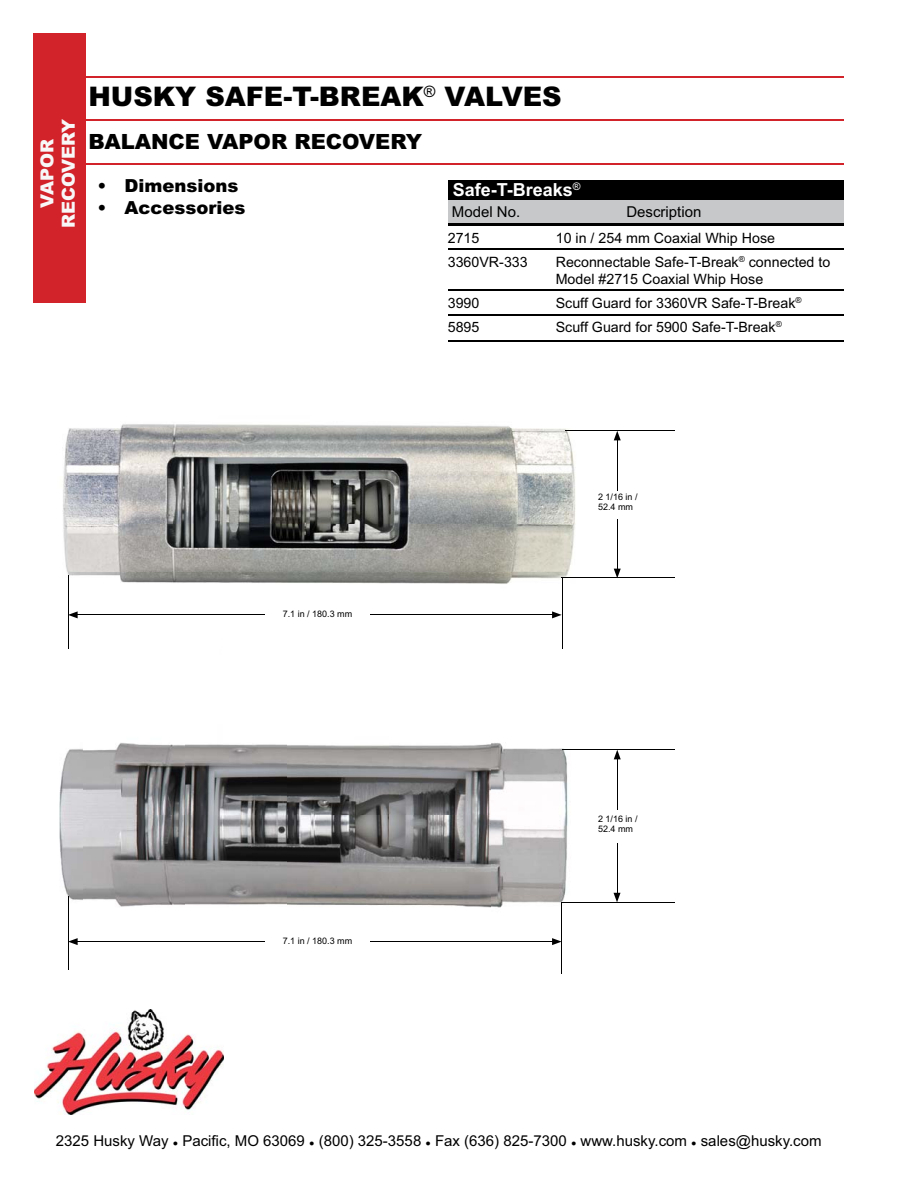
<style>
.page{position:relative;width:918px;height:1188px;background:#fff}
.page>*{position:absolute;margin:0;border:0;box-sizing:border-box;transform-origin:0 0}
.t1{font:900 27px "Arial";color:#000}
.t2{font:900 21px "Arial";color:#000}
.t3{font:900 18px "Arial";color:#000}
.t4{font:700 18px "Arial";color:#fff}
.t5{font:900 18px/21.6px "Arial";color:#f8f8f9;text-align:center}
.t6{font:15px "Arial";color:#000}
.t7{font:14.25px/17.1px "Arial";color:#000}
.t8{font:9px/10.8px "Arial";color:#000}
.s1{font-size:9px}
</style>
<div class="page">
<div style="left:448px;top:182px;width:396px;height:43px;background:#c6c8ca"></div>
<hr style="left:34px;top:76px;width:810px;height:2px;background:#d2232a">
<hr style="left:34px;top:119px;width:810px;height:2px;background:#d2232a">
<hr style="left:34px;top:163px;width:810px;height:1px;background:#d2232a">
<div style="left:34px;top:33px;width:52px;height:270px;background:#d2232a"></div>
<img style="left:35px;top:1011px;width:189px;height:103px">
<hr style="left:448px;top:223px;width:396px;height:3px;background:#000">
<div style="left:448px;top:180px;width:396px;height:20px;background:#000"></div>
<img style="left:63px;top:424px;width:547px;height:195px">
<img style="left:59px;top:743px;width:509px;height:268px">
<hr style="left:448px;top:248px;width:396px;height:1px;background:#000">
<hr style="left:448px;top:290px;width:396px;height:1px;background:#000">
<hr style="left:448px;top:314px;width:396px;height:2px;background:#000">
<hr style="left:448px;top:340px;width:396px;height:2px;background:#000">
<hr style="left:566px;top:430px;width:109px;height:1px;background:#000">
<hr style="left:563px;top:749px;width:112px;height:1px;background:#000">
<hr style="left:562px;top:578px;width:113px;height:1px;background:#000">
<hr style="left:561px;top:902px;width:114px;height:1px;background:#000">
<hr style="left:562px;top:578px;width:1px;height:71px;background:#000">
<hr style="left:561px;top:902px;width:1px;height:72px;background:#000">
<hr style="left:68px;top:575px;width:1px;height:74px;background:#000">
<hr style="left:68px;top:896px;width:1px;height:74px;background:#000">
<hr style="left:617px;top:438px;width:1px;height:53px;background:#000">
<svg style="left:614px;top:431px;width:7px;height:9px"></svg>
<hr style="left:617px;top:757px;width:1px;height:53px;background:#000">
<svg style="left:614px;top:750px;width:7px;height:9px"></svg>
<hr style="left:617px;top:519px;width:1px;height:52px;background:#000">
<svg style="left:614px;top:569px;width:7px;height:9px"></svg>
<hr style="left:617px;top:844px;width:1px;height:51px;background:#000">
<svg style="left:614px;top:893px;width:7px;height:9px"></svg>
<hr style="left:75px;top:941px;width:190px;height:1px;background:#000">
<svg style="left:69px;top:938px;width:9px;height:7px"></svg>
<hr style="left:75px;top:614px;width:190px;height:1px;background:#000">
<svg style="left:69px;top:611px;width:9px;height:7px"></svg>
<hr style="left:370px;top:941px;width:184px;height:1px;background:#000">
<svg style="left:552px;top:938px;width:9px;height:7px"></svg>
<hr style="left:370px;top:614px;width:184px;height:1px;background:#000">
<svg style="left:552px;top:611px;width:10px;height:7px"></svg>
<p class="t5" style="left:38px;top:228px;width:111px;rotate:-90deg">VAPOR<br>RECOVERY</p>
<h1 class="t1" style="left:88px;top:87px;width:475px">HUSKY SAFE-T-BREAK<sup>®</sup> VALVES</h1>
<h2 class="t2" style="left:88px;top:134px;width:335px">BALANCE VAPOR RECOVERY</h2>
<p class="t3" style="left:98px;top:179px;width:143px">• Dimensions</p>
<p class="t3" style="left:98px;top:201px;width:149px">• Accessories</p>
<p class="t4" style="left:453px;top:179px;width:129px">Safe-T-Breaks<sup>®</sup></p>
<p class="t6" style="left:452px;top:206px;width:70px">Model No.</p>
<p class="t6" style="left:626px;top:206px;width:77px">Description</p>
<p class="t7" style="left:448px;top:231px;width:33px">2715</p>
<p class="t7" style="left:556px;top:231px;width:221px">10 in / 254 mm Coaxial Whip Hose</p>
<p class="t7" style="left:448px;top:255px;width:82px">3360VR-333</p>
<p class="t7" style="left:556px;top:255px;width:276px">Reconnectable Safe-T-Break<sup>®</sup> connected to<br>Model #2715 Coaxial Whip Hose</p>
<p class="t7" style="left:448px;top:296px;width:33px">3990</p>
<p class="t7" style="left:556px;top:296px;width:247px">Scuff Guard for 3360VR Safe-T-Break<sup>®</sup></p>
<p class="t7" style="left:448px;top:320px;width:33px">5895</p>
<p class="t7" style="left:556px;top:320px;width:228px">Scuff Guard for 5900 Safe-T-Break<sup>®</sup></p>
<p class="t8" style="left:283px;top:609px;width:71px">7.1 in / 180.3 mm</p>
<p class="t8" style="left:598px;top:492px;width:41px">2 1/16 in /<br>52.4 mm</p>
<p class="t8" style="left:283px;top:936px;width:71px">7.1 in / 180.3 mm</p>
<p class="t8" style="left:598px;top:814px;width:41px">2 1/16 in /<br>52.4 mm</p>
<p class="t6" style="left:56px;top:1136px;width:767px">2325 Husky Way <span class="s1">●</span> Pacific, MO 63069 <span class="s1">●</span> (800) 325-3558 <span class="s1">●</span> Fax (636) 825-7300 <span class="s1">●</span> www.husky.com <span class="s1">●</span> sales@husky.com</p>
</div>
